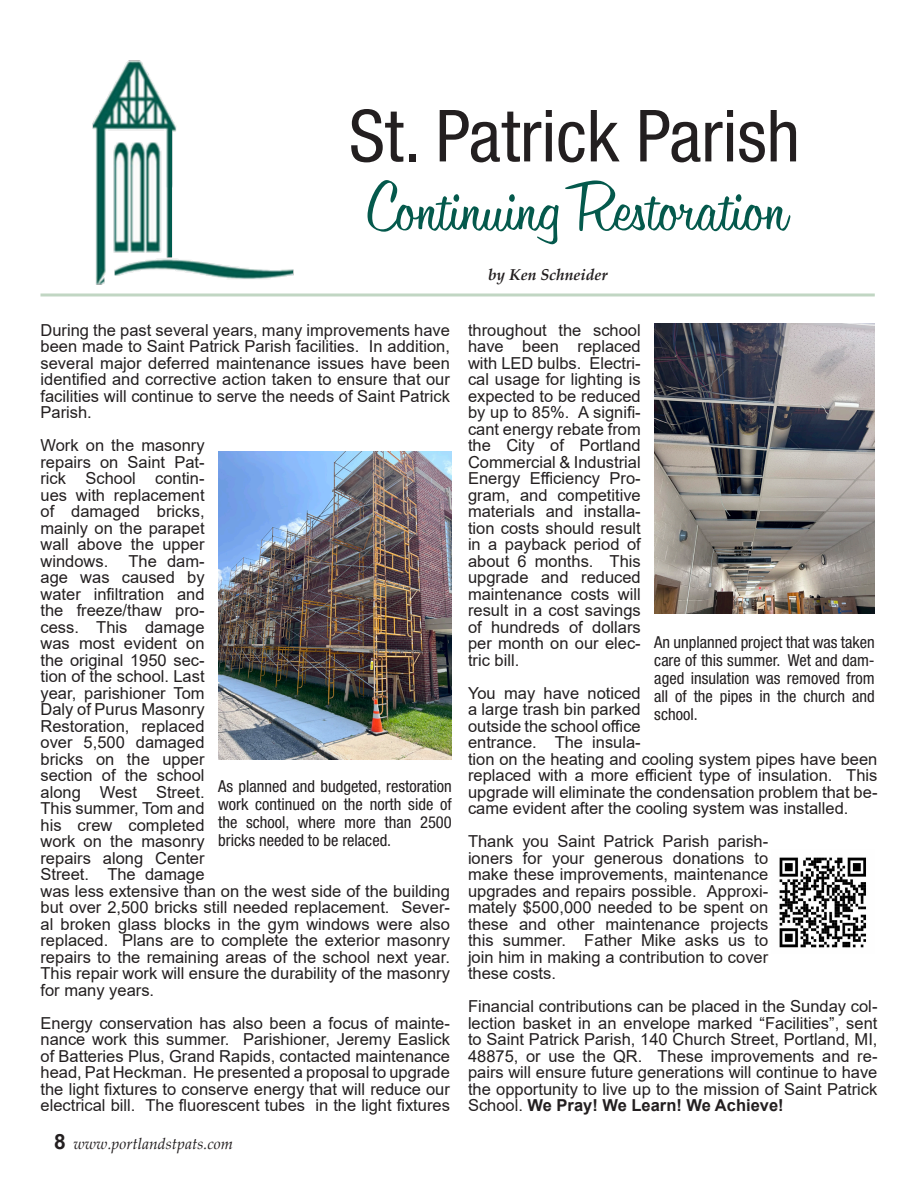
<style>
.page{position:relative;width:918px;height:1188px;background:#fff}
.page>*{position:absolute;margin:0;border:0;box-sizing:border-box;transform-origin:0 0}
.Text_with_space_after_paragraphs{font:72px "Filmotype Harmony";color:#04594c}
.Text_with_space_after_paragraphs-2{font:condensed 72px "Helvetica Neue LT Std";color:#231f20}
.Spotlight_Introduction{font:16.5px/16.5px "Arial";color:#231f20;text-align:justify}
.Spotlight_Introduction-2{font:condensed 16.5px/18px "Helvetica Neue LT Std";color:#231f20;text-align:justify}
.t1{font:italic 15.75px "Palatino Linotype";color:#231f20}
.Byline{font:italic 700 15.75px "Palatino Linotype";color:#231f20}
.s1{font-family:"Arial";font-weight:700;font-style:normal;font-size:21px}
.s2{font-weight:700}
</style>
<div class="page">
<hr style="left:40px;top:293px;width:835px;height:3px;background:#c1d6c3">
<img style="left:41px;top:60px;width:285px;height:234px">
<img style="left:218px;top:451px;width:234px;height:309px">
<img style="left:654px;top:323px;width:221px;height:291px">
<img style="left:779px;top:857px;width:87px;height:91px">
<p class="Text_with_space_after_paragraphs-2" style="left:349px;top:94px;width:453px">St. Patrick Parish</p>
<p class="Text_with_space_after_paragraphs" style="left:363px;top:167px;width:424px">Continuing Restoration</p>
<p class="Byline" style="left:488px;top:264px;width:121px">by Ken Schneider</p>
<p class="Spotlight_Introduction" style="left:40px;top:322px;width:411px">During the past several years, many improvements have been made to Saint Patrick Parish facilities. In addition, several major deferred maintenance issues have been identified and corrective action taken to ensure that our facilities will continue to serve the needs of Saint Patrick Parish.</p>
<p class="Spotlight_Introduction" style="left:40px;top:437px;width:411px;text-align:left">Work on the masonry<br>repairs on Saint Pat-<br>rick School contin-<br>ues with replacement<br>of damaged bricks,<br>mainly on the parapet<br>wall above the upper<br>windows. The dam-<br>age was caused by<br>water infiltration and<br>the freeze/thaw pro-<br>cess. This damage<br>was most evident on<br>the original 1950 sec-<br>tion of the school. Last<br>year, parishioner Tom<br>Daly of Purus Masonry<br>Restoration, replaced<br>over 5,500 damaged<br>bricks on the upper<br>section of the school<br>along West Street.<br>This summer, Tom and<br>his crew completed<br>work on the masonry<br>repairs along Center<br>Street. The damage<br>was less extensive than on the west side of the building but over 2,500 bricks still needed replacement. Sever&shy;al broken glass blocks in the gym windows were also replaced. Plans are to complete the exterior masonry repairs to the remaining areas of the school next year.<br>This repair work will ensure the durability of the masonry for many years.</p>
<p class="Spotlight_Introduction" style="left:40px;top:1015px;width:411px">Energy conservation has also been a focus of mainte&shy;nance work this summer. Parishioner, Jeremy Easlick of Batteries Plus, Grand Rapids, contacted maintenance head, Pat Heckman. He presented a proposal to upgrade the light fixtures to conserve energy that will reduce our electrical bill. The fluorescent tubes in the light fixtures</p>
<p class="Spotlight_Introduction-2" style="left:218px;top:777px;width:235px">As planned and budgeted, restoration work continued on the north side of the school, where more than 2500 bricks needed to be relaced.</p>
<p class="t1" style="left:54px;top:1133px;width:181px"><span class="s1">8</span> www.portlandstpats.com</p>
<p class="Spotlight_Introduction" style="left:468px;top:322px;width:174px">throughout the school have been replaced with LED bulbs. Electri&shy;cal usage for lighting is expected to be reduced by up to 85%. A signifi&shy;cant energy rebate from the City of Portland Commercial &amp; Industrial Energy Efficiency Pro&shy;gram, and competitive materials and installa&shy;tion costs should result in a payback period of about 6 months. This upgrade and reduced maintenance costs will result in a cost savings of hundreds of dollars per month on our elec&shy;tric bill.</p>
<p class="Spotlight_Introduction" style="left:468px;top:685px;width:411px;text-align:left">You may have noticed<br>a large trash bin parked<br>outside the school office<br>entrance. The insula-<br>tion on the heating and cooling system pipes have been replaced with a more efficient type of insulation. This upgrade will eliminate the condensation problem that be&shy;came evident after the cooling system was installed.</p>
<p class="Spotlight_Introduction" style="left:468px;top:833px;width:302px">Thank you Saint Patrick Parish parish&shy;ioners for your generous donations to make these improvements, maintenance upgrades and repairs possible. Approxi&shy;mately $500,000 needed to be spent on these and other maintenance projects this summer. Father Mike asks us to join him in making a contribution to cover these costs.</p>
<p class="Spotlight_Introduction" style="left:468px;top:998px;width:411px">Financial contributions can be placed in the Sunday col&shy;lection basket in an envelope marked “Facilities”, sent to Saint Patrick Parish, 140 Church Street, Portland, MI, 48875, or use the QR. These improvements and re&shy;pairs will ensure future generations will continue to have the opportunity to live up to the mission of Saint Patrick School. <span class="s2">We Pray! We Learn! We Achieve!</span></p>
<p class="Spotlight_Introduction-2" style="left:654px;top:633px;width:222px">An unplanned project that was taken care of this summer. Wet and dam&shy;aged insulation was removed from all of the pipes in the church and school.</p>
</div>
